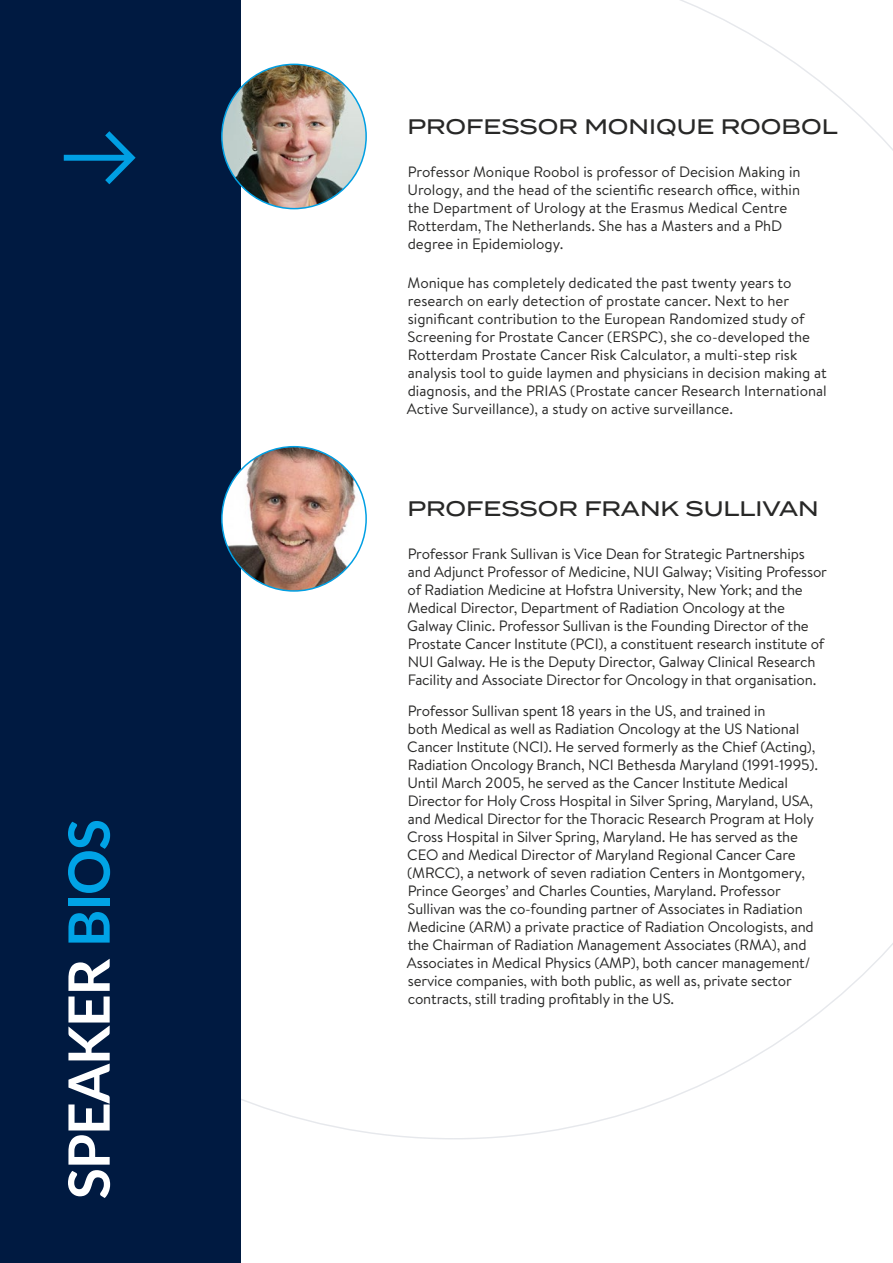
<style>
.page{position:relative;width:893px;height:1263px;background:#fff}
.page>*{position:absolute;margin:0;border:0;box-sizing:border-box;transform-origin:0 0}
.t1{font:700 57px "Lato";letter-spacing:-.02em;color:#fff}
.t2{font:500 21px "Termina";color:#282827}
.t3{font:15px/18px "Brandon Text";letter-spacing:-.01em;color:#282827}
.s1{color:#00a3e6}
</style>
<div class="page">
<div style="left:0;top:0;width:240px;height:1263px;background:#001a41"></div>
<svg style="left:64px;top:131px;width:72px;height:53px"></svg>
<img style="left:222px;top:64px;width:144px;height:145px;border-radius:72px">
<img style="left:222px;top:447px;width:144px;height:144px;border-radius:72px">
<div style="left:189px;top:447px;width:11px;height:10px;border:2px solid #001a41;border-radius:50%"></div>
<div style="left:148px;top:447px;width:10px;height:10px;border:2px solid #001a41;border-radius:50%"></div>
<div style="left:106px;top:447px;width:11px;height:10px;border:2px solid #001a41;border-radius:50%"></div>
<div style="left:65px;top:447px;width:10px;height:10px;border:2px solid #001a41;border-radius:50%"></div>
<div style="left:23px;top:447px;width:11px;height:10px;border:2px solid #001a41;border-radius:50%"></div>
<div style="left:189px;top:410px;width:11px;height:10px;border:2px solid #001a41;border-radius:50%"></div>
<div style="left:148px;top:410px;width:10px;height:10px;border:2px solid #001a41;border-radius:50%"></div>
<div style="left:106px;top:410px;width:11px;height:10px;border:2px solid #001a41;border-radius:50%"></div>
<div style="left:65px;top:410px;width:10px;height:10px;border:2px solid #001a41;border-radius:50%"></div>
<div style="left:23px;top:410px;width:11px;height:10px;border:2px solid #001a41;border-radius:50%"></div>
<div style="left:189px;top:373px;width:11px;height:10px;border:2px solid #001a41;border-radius:50%"></div>
<div style="left:148px;top:373px;width:10px;height:10px;border:2px solid #001a41;border-radius:50%"></div>
<div style="left:106px;top:373px;width:11px;height:10px;border:2px solid #001a41;border-radius:50%"></div>
<div style="left:65px;top:373px;width:10px;height:10px;border:2px solid #001a41;border-radius:50%"></div>
<div style="left:23px;top:373px;width:11px;height:10px;border:2px solid #001a41;border-radius:50%"></div>
<div style="left:189px;top:336px;width:11px;height:10px;border:2px solid #001a41;border-radius:50%"></div>
<div style="left:148px;top:336px;width:10px;height:10px;border:2px solid #001a41;border-radius:50%"></div>
<div style="left:106px;top:336px;width:11px;height:10px;border:2px solid #001a41;border-radius:50%"></div>
<div style="left:65px;top:336px;width:10px;height:10px;border:2px solid #001a41;border-radius:50%"></div>
<div style="left:23px;top:336px;width:11px;height:10px;border:2px solid #001a41;border-radius:50%"></div>
<div style="left:189px;top:299px;width:11px;height:10px;border:2px solid #001a41;border-radius:50%"></div>
<div style="left:148px;top:299px;width:10px;height:10px;border:2px solid #001a41;border-radius:50%"></div>
<div style="left:106px;top:299px;width:11px;height:10px;border:2px solid #001a41;border-radius:50%"></div>
<div style="left:65px;top:299px;width:10px;height:10px;border:2px solid #001a41;border-radius:50%"></div>
<div style="left:23px;top:299px;width:11px;height:10px;border:2px solid #001a41;border-radius:50%"></div>
<h1 class="t1" style="left:47px;top:1199px;width:382px;rotate:-90deg">SPEAKER <span class="s1">BIOS</span></h1>
<h2 class="t2" style="left:407px;top:111px;width:432px">PROFESSOR MONIQUE ROOBOL</h2>
<p class="t3" style="left:408px;top:162px;width:395px">Professor Monique Roobol is professor of Decision Making in Urology, and the head of the scientific research office, within the Department of Urology at the Erasmus Medical Centre Rotterdam, The Netherlands. She has a Masters and a PhD degree in Epidemiology.</p>
<p class="t3" style="left:407px;top:273px;width:421px">Monique has completely dedicated the past twenty years to research on early detection of prostate cancer. Next to her significant contribution to the European Randomized study of Screening for Prostate Cancer (ERSPC), she co-developed the Rotterdam Prostate Cancer Risk Calculator, a multi-step risk analysis tool to guide laymen and physicians in decision making at diagnosis, and the PRIAS (Prostate cancer Research International Active Surveillance), a study on active surveillance.</p>
<h2 class="t2" style="left:407px;top:493px;width:413px">PROFESSOR FRANK SULLIVAN</h2>
<p class="t3" style="left:407px;top:544px;width:421px">Professor Frank Sullivan is Vice Dean for Strategic Partnerships and Adjunct Professor of Medicine, NUI Galway; Visiting Professor of Radiation Medicine at Hofstra University, New York; and the Medical Director, Department of Radiation Oncology at the Galway Clinic. Professor Sullivan is the Founding Director of the Prostate Cancer Institute (PCI), a constituent research institute of NUI Galway. He is the Deputy Director, Galway Clinical Research Facility and Associate Director for Oncology in that organisation.</p>
<p class="t3" style="left:407px;top:701px;width:412px">Professor Sullivan spent 18 years in the US, and trained in<br>both Medical as well as Radiation Oncology at the US National Cancer Institute (NCI). He served formerly as the Chief (Acting), Radiation Oncology Branch, NCI Bethesda Maryland (1991-1995).<br>Until March 2005, he served as the Cancer Institute Medical Director for Holy Cross Hospital in Silver Spring, Maryland, USA, and Medical Director for the Thoracic Research Program at Holy Cross Hospital in Silver Spring, Maryland. He has served as the CEO and Medical Director of Maryland Regional Cancer Care (MRCC), a network of seven radiation Centers in Montgomery, Prince Georges’ and Charles Counties, Maryland. Professor Sullivan was the co-founding partner of Associates in Radiation Medicine (ARM) a private practice of Radiation Oncologists, and the Chairman of Radiation Management Associates (RMA), and Associates in Medical Physics (AMP), both cancer management/ service companies, with both public, as well as, private sector contracts, still trading profitably in the US.</p>
</div>
